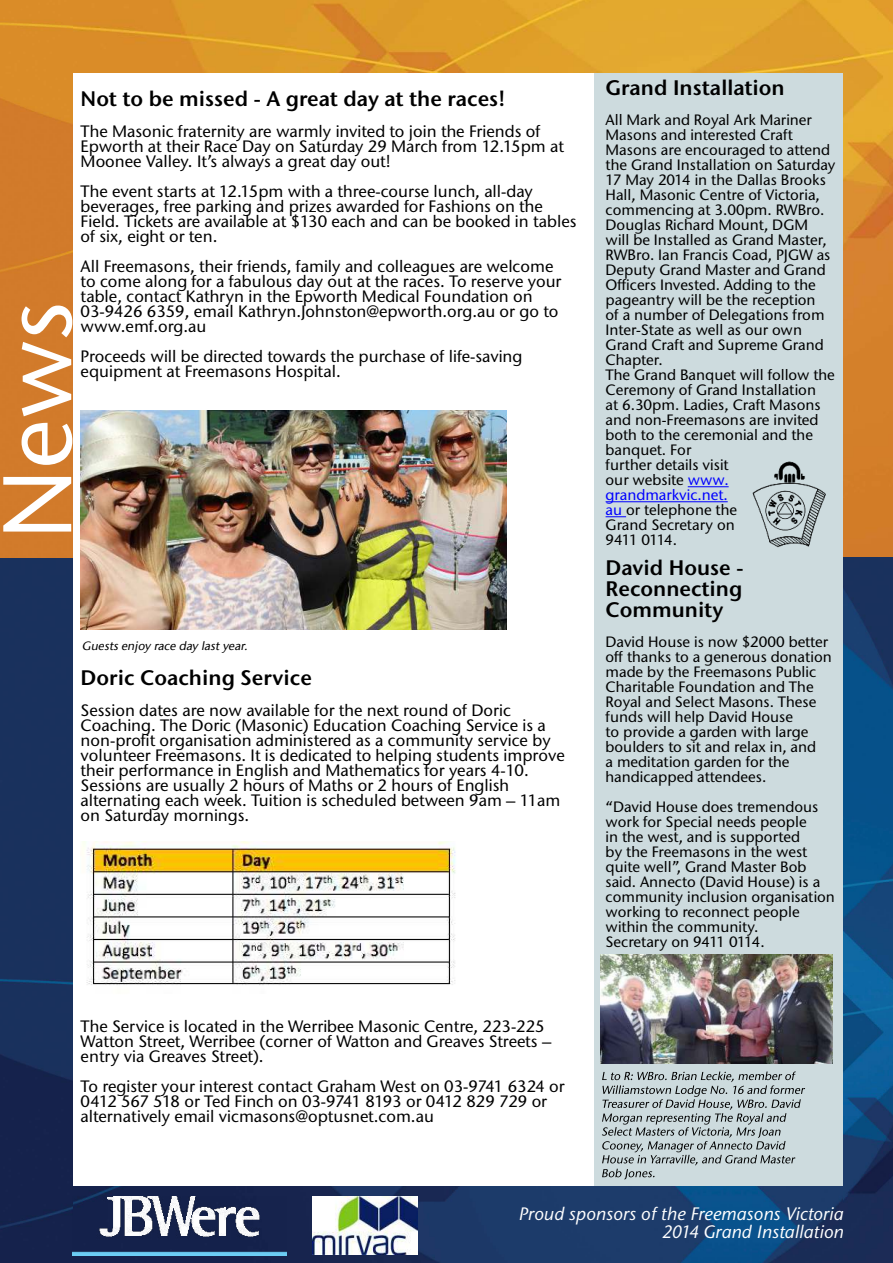
<style>
.page{position:relative;width:893px;height:1263px;background:#fff}
.page>*{position:absolute;margin:0;border:0;box-sizing:border-box;transform-origin:0 0}
.t1{font:500 97.05px "Stone Sans ITC Std";color:#fff}
.t2{font:600 21px/21px "Stone Sans ITC Std";color:#000;text-align:justify}
.t3{font:italic 500 18px/18px "Stone Sans ITC Std";color:#fff;text-align:right}
.t4{font:500 16.5px/15px "Stone Sans ITC Std";color:#000}
.t5{font:500 15px/15px "Stone Sans ITC Std";color:#000}
.t6{font:italic 500 12px "Stone Sans ITC";color:#000}
.s1{color:#00f}
</style>
<div class="page">
<div style="left:595px;top:41px;width:249px;height:1166px;background:#cddbde"></div>
<img style="left:72px;top:1186px;width:772px;height:77px">
<img style="left:72px;top:0;width:772px;height:72px">
<img style="left:844px;top:0;width:49px;height:557px">
<img style="left:0;top:0;width:72px;height:558px">
<img style="left:844px;top:557px;width:49px;height:706px">
<img style="left:0;top:558px;width:72px;height:705px">
<hr style="left:688px;top:486px;width:41px;height:1px;background:#00f">
<hr style="left:606px;top:501px;width:122px;height:1px;background:#00f">
<svg style="left:606px;top:516px;width:20px;height:1px"></svg>
<img style="left:81px;top:411px;width:425px;height:219px">
<svg style="left:602px;top:1071px;width:203px;height:108px"></svg>
<img style="left:600px;top:954px;width:232px;height:109px">
<img style="left:82px;top:841px;width:374px;height:144px">
<img style="left:72px;top:1196px;width:215px;height:59px">
<img style="left:312px;top:1196px;width:105px;height:58px">
<img style="left:752px;top:461px;width:74px;height:87px">
<h1 class="t1" style="left:-3px;top:540px;width:240px;rotate:-90deg">News</h1>
<p class="t2" style="left:81px;top:90px;width:427px">Not to be missed - A great day at the races!</p>
<p class="t4" style="left:81px;top:126px;width:485px">The Masonic fraternity are warmly invited to join the Friends of<br>Epworth at their Race Day on Saturday 29 March from 12.15pm at<br>Moonee Valley. It’s always a great day out!</p>
<p class="t4" style="left:81px;top:186px;width:497px">The event starts at 12.15pm with a three-course lunch, all-day beverages, free parking and prizes awarded for Fashions on the Field. Tickets are available at $130 each and can be booked in tables of six, eight or ten.</p>
<p class="t4" style="left:81px;top:261px;width:482px">All Freemasons, their friends, family and colleagues are welcome to come along for a fabulous day out at the races. To reserve your table, contact Kathryn in the Epworth Medical Foundation on 03-9426 6359, email Kathryn.Johnston@epworth.org.au or go to www.emf.org.au</p>
<p class="t4" style="left:81px;top:351px;width:443px">Proceeds will be directed towards the purchase of life-saving equipment at Freemasons Hospital.</p>
<p class="t6" style="left:82px;top:641px;width:169px">Guests enjoy race day last year.</p>
<p class="t2" style="left:81px;top:669px;width:233px">Doric Coaching Service</p>
<p class="t4" style="left:81px;top:705px;width:486px">Session dates are now available for the next round of Doric Coaching. The Doric (Masonic) Education Coaching Service is a non-profit organisation administered as a community service by volunteer Freemasons. It is dedicated to helping students improve their performance in English and Mathematics for years 4-10.<br>Sessions are usually 2 hours of Maths or 2 hours of English alternating each week. Tuition is scheduled between 9am – 11am on Saturday mornings.</p>
<p class="t4" style="left:81px;top:1020px;width:472px">The Service is located in the Werribee Masonic Centre, 223-225<br>Watton Street, Werribee (corner of Watton and Greaves Streets – entry via Greaves Street).</p>
<p class="t4" style="left:81px;top:1080px;width:485px">To register your interest contact Graham West on 03-9741 6324 or<br>0412 567 518 or Ted Finch on 03-9741 8193 or 0412 829 729 or alternatively email vicmasons@optusnet.com.au</p>
<p class="t2" style="left:606px;top:79px;width:181px">Grand Installation</p>
<p class="t5" style="left:606px;top:114px;width:231px">All Mark and Royal Ark Mariner<br>Masons and interested Craft<br>Masons are encouraged to attend the Grand Installation on Saturday<br>17 May 2014 in the Dallas Brooks<br>Hall, Masonic Centre of Victoria, commencing at 3.00pm. RWBro.<br>Douglas Richard Mount, DGM will be Installed as Grand Master,<br>RWBro. Ian Francis Coad, PJGW as<br>Deputy Grand Master and Grand<br>Officers Invested. Adding to the pageantry will be the reception<br>of a number of Delegations from<br>Inter-State as well as our own<br>Grand Craft and Supreme Grand<br>Chapter.<br>The Grand Banquet will follow the<br>Ceremony of Grand Installation<br>at 6.30pm. Ladies, Craft Masons and non-Freemasons are invited both to the ceremonial and the banquet. For<br>further details visit<br>our website <span class="s1">www. grandmarkvic.net.<br>au</span> or telephone the<br>Grand Secretary on<br>9411 0114.</p>
<p class="t2" style="left:606px;top:559px;width:139px">David House - Reconnecting Community</p>
<p class="t5" style="left:606px;top:635px;width:228px">David House is now $2000 better off thanks to a generous donation made by the Freemasons Public<br>Charitable Foundation and The<br>Royal and Select Masons. These funds will help David House<br>to provide a garden with large boulders to sit and relax in, and<br>a meditation garden for the handicapped attendees.</p>
<p class="t5" style="left:606px;top:800px;width:231px">“David House does tremendous work for Special needs people<br>in the west, and is supported<br>by the Freemasons in the west quite well”, Grand Master Bob said. Annecto (David House) is a community inclusion organisation working to reconnect people within the community.<br>Secretary on 9411 0114.</p>
<p class="t3" style="left:519px;top:1207px;width:327px">Proud sponsors of the Freemasons Victoria<br>2014 Grand Installation</p>
</div>
